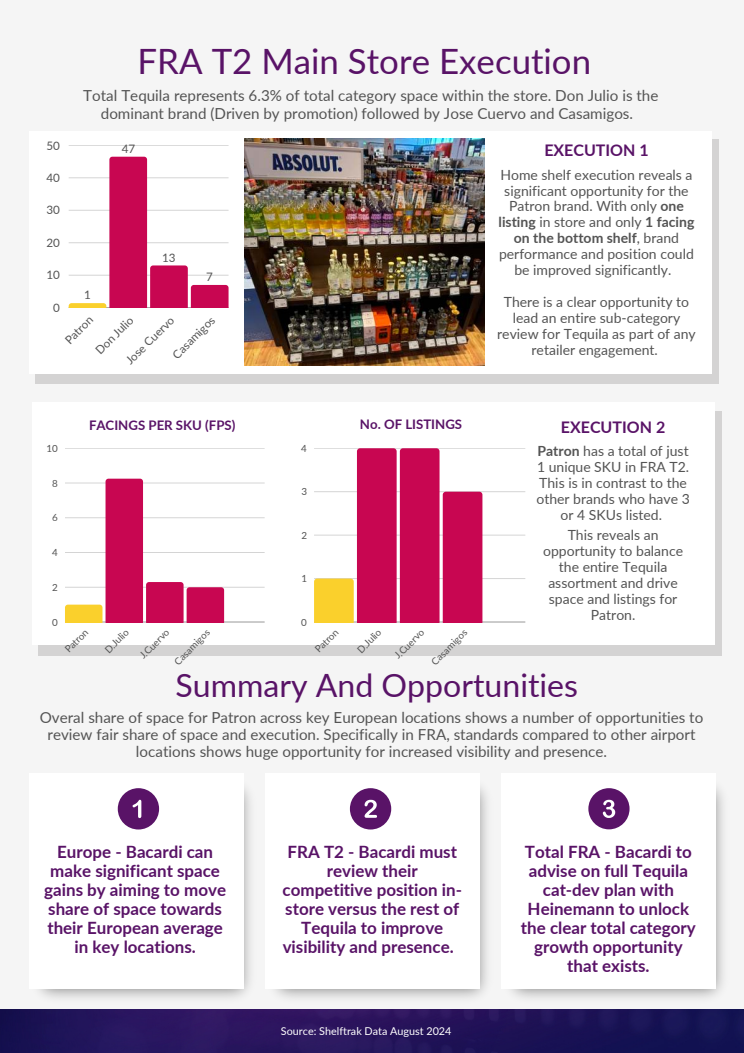
<style>
.page{position:relative;width:744px;height:1053px;background:#fff}
.page>*{position:absolute;margin:0;border:0;box-sizing:border-box;transform-origin:0 0}
.t1{font:34.88px "Lato";color:#591367}
.t2{font:32.08px "Lato";color:#591367}
.t3{font:700 16.96px/18.9px "Lato";color:#591367;text-align:center}
.t4{font:700 16px "Lato";color:#591367}
.t5{font:15.2px/17.1px "Lato";color:#545454;text-align:center}
.t6{font:14px/15.9px "Lato";color:#545454;text-align:center}
.t7{font:700 13.2px "Lato";color:#591367}
.t8{font:11.64px "Lato";color:#545454}
.t9{font:10.8px "Lato";color:#fff}
.t10{font:9.8px "Lato";color:#545454}
.s1{font-weight:700}
</style>
<div class="page">
<div style="left:0;top:0;width:744px;height:1052px;background:#f5f5f5"></div>
<img style="left:1px;top:1009px;width:743px;height:43px">
<div style="left:30px;top:773px;width:214px;height:215px;background:#fff"></div>
<div style="left:266px;top:773px;width:214px;height:215px;background:#fff"></div>
<div style="left:502px;top:773px;width:214px;height:215px;background:#fff"></div>
<div style="left:118px;top:788px;width:41px;height:41px;background:#591367;border-radius:50%"></div>
<svg style="left:133px;top:799px;width:8px;height:19px"></svg>
<div style="left:350px;top:788px;width:41px;height:41px;background:#591367;border-radius:50%"></div>
<svg style="left:365px;top:799px;width:12px;height:18px"></svg>
<div style="left:588px;top:788px;width:41px;height:41px;background:#591367;border-radius:50%"></div>
<svg style="left:603px;top:799px;width:12px;height:19px"></svg>
<div style="left:35px;top:140px;width:683px;height:244px;background:linear-gradient(to right,#d4d3d3,#d4d3d3)"></div>
<div style="left:29px;top:131px;width:683px;height:242px;background:#fff"></div>
<hr style="left:69px;top:145px;width:160px;height:1px;background:#dbdbdb">
<svg style="left:69px;top:157px;width:160px;height:151px"></svg>
<div style="left:38px;top:411px;width:683px;height:244px;background:linear-gradient(to right,#d4d3d3,#d4d3d3)"></div>
<div style="left:32px;top:402px;width:683px;height:242px;background:#fff"></div>
<hr style="left:65px;top:622px;width:200px;height:1px;background:#545454;opacity:.6">
<hr style="left:65px;top:587px;width:200px;height:1px;background:#dedede">
<hr style="left:65px;top:552px;width:200px;height:1px;background:#d4d4d4">
<hr style="left:65px;top:517px;width:200px;height:1px;background:#dfdfdf">
<hr style="left:65px;top:483px;width:200px;height:1px;background:#e9e9e9">
<hr style="left:65px;top:448px;width:200px;height:1px;background:#dedede">
<svg style="left:65px;top:478px;width:159px;height:144px"></svg>
<hr style="left:314px;top:622px;width:211px;height:1px;background:#545454;opacity:.6">
<hr style="left:314px;top:578px;width:211px;height:1px;background:#d7d7d7">
<hr style="left:314px;top:535px;width:211px;height:1px;background:#e4e4e4">
<hr style="left:314px;top:491px;width:211px;height:1px;background:#dcdcdc">
<hr style="left:314px;top:448px;width:211px;height:1px;background:#dedede">
<svg style="left:314px;top:448px;width:168px;height:174px"></svg>
<img style="left:244px;top:139px;width:241px;height:226px">
<h1 class="t1" style="left:138px;top:37px;width:455px">FRA T2 Main Store Execution</h1>
<p class="t5" style="left:83px;top:86px;width:577px;line-height:17.7px">Total Tequila represents 6.3% of total category space within the store. Don Julio is the dominant brand (Driven by promotion) followed by Jose Cuervo and Casamigos.</p>
<p class="t8" style="left:47px;top:137px;width:15px">50</p>
<p class="t8" style="left:47px;top:169px;width:15px">40</p>
<p class="t8" style="left:47px;top:202px;width:15px">30</p>
<p class="t8" style="left:47px;top:234px;width:15px">20</p>
<p class="t8" style="left:47px;top:267px;width:15px">10</p>
<p class="t8" style="left:53px;top:299px;width:8px">0</p>
<p class="t8" style="left:84px;top:287px;width:8px">1</p>
<p class="t8" style="left:122px;top:140px;width:15px">47</p>
<p class="t8" style="left:162px;top:249px;width:15px">13</p>
<p class="t8" style="left:206px;top:268px;width:8px">7</p>
<p class="t8" style="left:61px;top:336px;width:35px;rotate:-45deg">Patron</p>
<p class="t8" style="left:92px;top:346px;width:49px;rotate:-45deg">Don Julio</p>
<p class="t8" style="left:122px;top:356px;width:64px;rotate:-45deg">Jose Cuervo</p>
<p class="t8" style="left:169px;top:351px;width:56px;rotate:-45deg">Casamigos</p>
<p class="t4" style="left:544px;top:139px;width:106px">EXECUTION 1</p>
<p class="t6" style="left:499px;top:166px;width:197px">Home shelf execution reveals a significant opportunity for the<br>Patron brand. With only <span class="s1">one listing</span> in store and only <span class="s1">1 facing on the bottom shelf</span>, brand performance and position could be improved significantly.</p>
<p class="t6" style="left:497px;top:293px;width:200px">There is a clear opportunity to lead an entire sub-category review for Tequila as part of any retailer engagement.</p>
<p class="t10" style="left:46px;top:441px;width:13px">10</p>
<p class="t10" style="left:52px;top:476px;width:7px">8</p>
<p class="t10" style="left:52px;top:510px;width:7px">6</p>
<p class="t10" style="left:52px;top:545px;width:7px">4</p>
<p class="t10" style="left:52px;top:580px;width:7px">2</p>
<p class="t10" style="left:52px;top:615px;width:7px">0</p>
<p class="t7" style="left:89px;top:415px;width:148px">FACINGS PER SKU (FPS)</p>
<p class="t7" style="left:360px;top:414px;width:104px">No. OF LISTINGS</p>
<p class="t4" style="left:561px;top:415px;width:106px">EXECUTION 2</p>
<p class="t6" style="left:536px;top:442px;width:155px"><span class="s1">Patron</span> has a total of just<br>1 unique SKU in FRA T2.<br>This is in contrast to the other brands who have 3 or 4 SKUs listed.</p>
<p class="t6" style="left:543px;top:526px;width:141px">This reveals an opportunity to balance the entire Tequila assortment and drive space and listings for<br>Patron.</p>
<p class="t10" style="left:301px;top:441px;width:7px">4</p>
<p class="t10" style="left:301px;top:484px;width:7px">3</p>
<p class="t10" style="left:301px;top:528px;width:7px">2</p>
<p class="t10" style="left:302px;top:571px;width:7px">1</p>
<p class="t10" style="left:301px;top:615px;width:7px">0</p>
<p class="t10" style="left:62px;top:645px;width:30px;rotate:-45deg">Patron</p>
<p class="t10" style="left:102px;top:646px;width:31px;rotate:-45deg">D.Julio</p>
<p class="t10" style="left:136px;top:652px;width:39px;rotate:-45deg">J.Cuervo</p>
<p class="t10" style="left:171px;top:658px;width:47px;rotate:-45deg">Casamigos</p>
<p class="t10" style="left:312px;top:645px;width:30px;rotate:-45deg">Patron</p>
<p class="t10" style="left:354px;top:646px;width:31px;rotate:-45deg">D.Julio</p>
<p class="t10" style="left:391px;top:652px;width:39px;rotate:-45deg">J.Cuervo</p>
<p class="t10" style="left:428px;top:658px;width:47px;rotate:-45deg">Casamigos</p>
<h2 class="t2" style="left:176px;top:662px;width:404px">Summary And Opportunities</h2>
<p class="t5" style="left:40px;top:708px;width:665px">Overal share of space for Patron across key European locations shows a number of opportunities to review fair share of space and execution. Specifically in FRA, standards compared to other airport locations shows huge opportunity for increased visibility and presence.</p>
<p class="t3" style="left:44px;top:842px;width:183px">Europe - Bacardi can make significant space gains by aiming to move share of space towards their European average in key locations.</p>
<p class="t3" style="left:283px;top:842px;width:181px">FRA T2 - Bacardi must review their competitive position in&shy;store versus the rest of<br>Tequila to improve visibility and presence.</p>
<p class="t9" style="left:281px;top:1023px;width:172px">Source: Shelftrak Data August 2024</p>
<p class="t3" style="left:521px;top:842px;width:176px">Total FRA - Bacardi to advise on full Tequila cat-dev plan with<br>Heinemann to unlock the clear total category growth opportunity that exists.</p>
</div>
